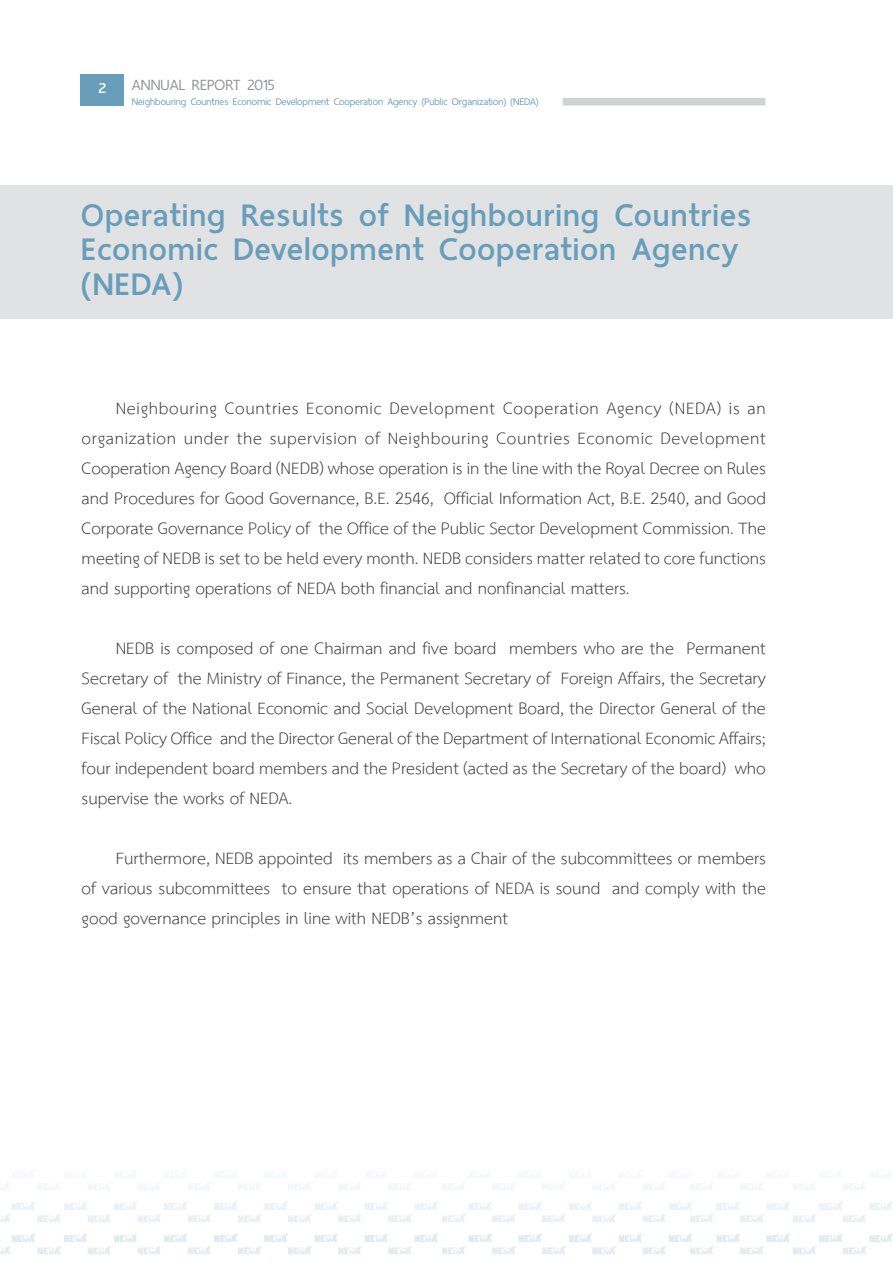
<style>
.page{position:relative;width:893px;height:1263px;background:#fff}
.page>*{position:absolute;margin:0;border:0;box-sizing:border-box;transform-origin:0 0}
.t1{font:700 42px/34.5px "Thai Sans Neue";letter-spacing:.025em;color:#689eba}
.body{font:24px/30px "TH Sarabun New";color:#3e3e3f;text-align:justify}
.t2{font:20.85px "Thai Sans Neue";color:#939598}
.t3{font:18px "RSU";color:#fff}
.t4{font:13.5px "Thai Sans Neue";color:#689eba}
</style>
<div class="page">
<img style="left:0;top:1185px;width:893px;height:70px">
<div style="left:0;top:185px;width:892px;height:134px;background:#e1e2e4"></div>
<div style="left:81px;top:74px;width:43px;height:31px;background:#689eba"></div>
<div style="left:563px;top:98px;width:202px;height:7px;background:#d1d2d4"></div>
<p class="t3" style="left:98px;top:76px;width:11px">2</p>
<p class="t2" style="left:132px;top:69px;width:144px">ANNUAL REPORT 2015</p>
<p class="t4" style="left:132px;top:91px;width:408px">Neighbouring Countries Economic Development Cooperation Agency (Public Organization) (NEDA)</p>
<p class="t1" style="left:81px;top:193px;width:671px">Operating Results of Neighbouring Countries</p>
<p class="t1" style="left:81px;top:227px;width:659px">Economic Development Cooperation Agency (NEDA)</p>
<p class="body" style="left:82px;top:394px;width:686px;text-indent:34px">Neighbouring Countries Economic Development Cooperation Agency (NEDA) is an organization under the supervision of Neighbouring Countries Economic Development Cooperation Agency Board (NEDB) whose operation is in the line with the Royal Decree on Rules and Procedures for Good Governance, B.E. 2546, Official Information Act, B.E. 2540, and Good Corporate Governance Policy of the Office of the Public Sector Development Commission. The meeting of NEDB is set to be held every month. NEDB considers matter related to core functions and supporting operations of NEDA both financial and nonfinancial matters.</p>
<p class="body" style="left:82px;top:634px;width:686px;text-indent:34px">NEDB is composed of one Chairman and five board members who are the Permanent Secretary of the Ministry of Finance, the Permanent Secretary of Foreign Affairs, the Secretary General of the National Economic and Social Development Board, the Director General of the Fiscal Policy Office and the Director General of the Department of International Economic Affairs; four independent board members and the President (acted as the Secretary of the board) who supervise the works of NEDA.</p>
<p class="body" style="left:82px;top:844px;width:686px;text-indent:34px">Furthermore, NEDB appointed its members as a Chair of the subcommittees or members of various subcommittees to ensure that operations of NEDA is sound and comply with the good governance principles in line with NEDB’s assignment</p>
</div>
